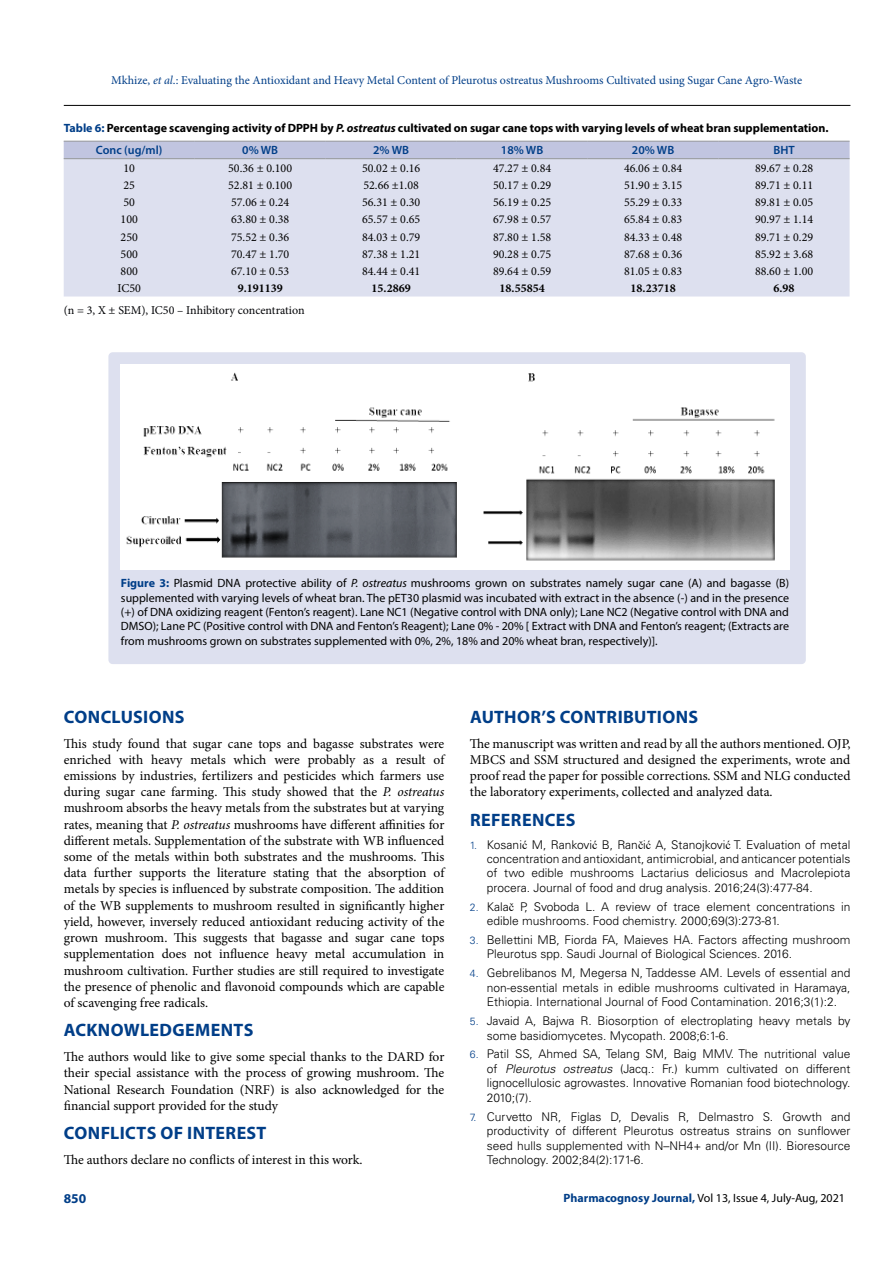
<style>
.page{position:relative;width:893px;height:1263px;background:#fff}
.page>*{position:absolute;margin:0;border:0;box-sizing:border-box;transform-origin:0 0}
.t1{font:700 18px "Myriad Pro";letter-spacing:.02em;color:#003e88}
.t2{font:13.5px/16.2px "Minion Pro";color:#000;text-align:justify}
.t3{font:700 13.5px "Myriad Pro";color:#003e88}
.t4{font:300 12px/14.5px "Univers LT Std";color:#000;text-align:justify}
.t5{font:12px/14.4px "Myriad Pro";color:#000;text-align:justify}
.t6{font:12px "Minion Pro";color:#000}
.t7{font:700 12px "Myriad Pro";color:#000}
.t8{font:12px "Minion Pro";letter-spacing:-.005em;color:#003e88}
.t9{font:12px "Minion Pro";color:#010205}
.t10{font:700 12px "Minion Pro";color:#000}
.t11{font:600 12px "Myriad Pro";color:#003e88}
.s1{font-style:italic}
.s2{color:#003e88}
.s3{font-weight:700;color:#003e88}
.s4{font-size:10.5px;color:#003e88}
.s5{font-family:"Times New Roman";font-weight:400}
</style>
<div class="page">
<hr style="left:64px;top:105px;width:786px;height:1px;background:#000">
<div style="left:64px;top:142px;width:786px;height:16px;background:#c1c5e0"></div>
<div style="left:64px;top:159px;width:786px;height:137px;background:#dde0ef"></div>
<hr style="left:64px;top:141px;width:131px;height:1px;background:#939598">
<hr style="left:195px;top:141px;width:131px;height:1px;background:#939598">
<hr style="left:326px;top:141px;width:131px;height:1px;background:#939598">
<hr style="left:457px;top:141px;width:131px;height:1px;background:#939598">
<hr style="left:588px;top:141px;width:131px;height:1px;background:#939598">
<hr style="left:719px;top:141px;width:131px;height:1px;background:#939598">
<hr style="left:64px;top:158px;width:131px;height:1px;background:#939598">
<hr style="left:195px;top:158px;width:131px;height:1px;background:#939598">
<hr style="left:326px;top:158px;width:131px;height:1px;background:#939598">
<hr style="left:457px;top:158px;width:131px;height:1px;background:#939598">
<hr style="left:588px;top:158px;width:131px;height:1px;background:#939598">
<hr style="left:719px;top:158px;width:131px;height:1px;background:#939598">
<div style="left:108px;top:352px;width:698px;height:312px;background:#dde0ef;border-radius:4px"></div>
<img style="left:121px;top:365px;width:668px;height:205px">
<p class="t8" style="left:111px;top:72px;width:692px">Mkhize, <span class="s1">et al</span>.: Evaluating the Antioxidant and Heavy Metal Content of Pleurotus ostreatus Mushrooms Cultivated using Sugar Cane Agro-Waste</p>
<p class="t7" style="left:64px;top:120px;width:766px"><span class="s2">Table 6:</span> Percentage scavenging activity of DPPH by <span class="s1">P. ostreatus</span> cultivated on sugar cane tops with varying levels of wheat bran supplementation.</p>
<p class="t11" style="left:96px;top:143px;width:68px">Conc (ug/ml)</p>
<p class="t11" style="left:242px;top:143px;width:37px">0% WB</p>
<p class="t11" style="left:373px;top:143px;width:37px">2% WB</p>
<p class="t11" style="left:501px;top:143px;width:44px">18% WB</p>
<p class="t11" style="left:632px;top:143px;width:44px">20% WB</p>
<p class="t11" style="left:773px;top:143px;width:23px">BHT</p>
<p class="t6" style="left:123px;top:160px;width:13px">10</p>
<p class="t6" style="left:228px;top:160px;width:65px">50.36 ± 0.100</p>
<p class="t6" style="left:362px;top:160px;width:60px">50.02 ± 0.16</p>
<p class="t6" style="left:493px;top:160px;width:60px">47.27 ± 0.84</p>
<p class="t6" style="left:624px;top:160px;width:60px">46.06 ± 0.84</p>
<p class="t6" style="left:755px;top:160px;width:60px">89.67 ± 0.28</p>
<p class="t6" style="left:123px;top:177px;width:13px">25</p>
<p class="t6" style="left:228px;top:177px;width:65px">52.81 ± 0.100</p>
<p class="t6" style="left:363px;top:177px;width:57px">52.66 ±1.08</p>
<p class="t6" style="left:493px;top:177px;width:60px">50.17 ± 0.29</p>
<p class="t6" style="left:624px;top:177px;width:60px">51.90 ± 3.15</p>
<p class="t6" style="left:755px;top:177px;width:60px">89.71 ± 0.11</p>
<p class="t6" style="left:123px;top:194px;width:13px">50</p>
<p class="t6" style="left:231px;top:194px;width:60px">57.06 ± 0.24</p>
<p class="t6" style="left:362px;top:194px;width:60px">56.31 ± 0.30</p>
<p class="t6" style="left:493px;top:194px;width:60px">56.19 ± 0.25</p>
<p class="t6" style="left:624px;top:194px;width:60px">55.29 ± 0.33</p>
<p class="t6" style="left:755px;top:194px;width:60px">89.81 ± 0.05</p>
<p class="t6" style="left:121px;top:211px;width:19px">100</p>
<p class="t6" style="left:231px;top:211px;width:60px">63.80 ± 0.38</p>
<p class="t6" style="left:362px;top:211px;width:60px">65.57 ± 0.65</p>
<p class="t6" style="left:493px;top:211px;width:60px">67.98 ± 0.57</p>
<p class="t6" style="left:624px;top:211px;width:60px">65.84 ± 0.83</p>
<p class="t6" style="left:755px;top:211px;width:60px">90.97 ± 1.14</p>
<p class="t6" style="left:121px;top:229px;width:19px">250</p>
<p class="t6" style="left:231px;top:229px;width:60px">75.52 ± 0.36</p>
<p class="t6" style="left:362px;top:229px;width:60px">84.03 ± 0.79</p>
<p class="t6" style="left:493px;top:229px;width:60px">87.80 ± 1.58</p>
<p class="t6" style="left:624px;top:229px;width:60px">84.33 ± 0.48</p>
<p class="t6" style="left:755px;top:229px;width:60px">89.71 ± 0.29</p>
<p class="t6" style="left:121px;top:246px;width:19px">500</p>
<p class="t6" style="left:231px;top:246px;width:60px">70.47 ± 1.70</p>
<p class="t6" style="left:362px;top:246px;width:60px">87.38 ± 1.21</p>
<p class="t6" style="left:493px;top:246px;width:60px">90.28 ± 0.75</p>
<p class="t6" style="left:624px;top:246px;width:60px">87.68 ± 0.36</p>
<p class="t6" style="left:755px;top:246px;width:60px">85.92 ± 3.68</p>
<p class="t6" style="left:121px;top:263px;width:19px">800</p>
<p class="t6" style="left:231px;top:263px;width:60px">67.10 ± 0.53</p>
<p class="t6" style="left:362px;top:263px;width:60px">84.44 ± 0.41</p>
<p class="t6" style="left:493px;top:263px;width:60px">89.64 ± 0.59</p>
<p class="t6" style="left:624px;top:263px;width:60px">81.05 ± 0.83</p>
<p class="t6" style="left:755px;top:263px;width:60px">88.60 ± 1.00</p>
<p class="t6" style="left:117px;top:280px;width:25px">IC50</p>
<p class="t10" style="left:238px;top:280px;width:47px">9.191139</p>
<p class="t10" style="left:372px;top:280px;width:41px">15.2869</p>
<p class="t10" style="left:500px;top:280px;width:47px">18.55854</p>
<p class="t10" style="left:631px;top:280px;width:47px">18.23718</p>
<p class="t10" style="left:774px;top:280px;width:23px">6.98</p>
<p class="t9" style="left:64px;top:302px;width:242px">(n = 3, X ± SEM), IC50 – Inhibitory concentration</p>
<p class="t5" style="left:121px;top:576px;width:670px"><span class="s3">Figure 3:</span> Plasmid DNA protective ability of <span class="s1">P. ostreatus</span> mushrooms grown on substrates namely sugar cane (A) and bagasse (B) supplemented with varying levels of wheat bran. The pET30 plasmid was incubated with extract in the absence (-) and in the presence (+) of DNA oxidizing reagent (Fenton’s reagent). Lane NC1 (Negative control with DNA only); Lane NC2 (Negative control with DNA and DMSO); Lane PC (Positive control with DNA and Fenton’s Reagent); Lane 0% - 20% [ Extract with DNA and Fenton’s reagent; (Extracts are from mushrooms grown on substrates supplemented with 0%, 2%, 18% and 20% wheat bran, respectively)].</p>
<h1 class="t1" style="left:64px;top:705px;width:122px">CONCLUSIONS</h1>
<p class="t2" style="left:64px;top:735px;width:382px">This study found that sugar cane tops and bagasse substrates were enriched with heavy metals which were probably as a result of emissions by industries, fertilizers and pesticides which farmers use during sugar cane farming. This study showed that the <span class="s1">P. ostreatus </span>mushroom absorbs the heavy metals from the substrates but at varying rates, meaning that <span class="s1">P. ostreatus</span> mushrooms have different affinities for different metals. Supplementation of the substrate with WB influenced some of the metals within both substrates and the mushrooms. This data further supports the literature stating that the absorption of metals by species is influenced by substrate composition. The addition of the WB supplements to mushroom resulted in significantly higher yield, however, inversely reduced antioxidant reducing activity of the grown mushroom. This suggests that bagasse and sugar cane tops supplementation does not influence heavy metal accumulation in mushroom cultivation. Further studies are still required to investigate the presence of phenolic and flavonoid compounds which are capable of scavenging free radicals.</p>
<h1 class="t1" style="left:64px;top:1018px;width:191px">ACKNOWLEDGEMENTS</h1>
<p class="t2" style="left:64px;top:1049px;width:382px">The authors would like to give some special thanks to the DARD for their special assistance with the process of growing mushroom. The National Research Foundation (NRF) is also acknowledged for the financial support provided for the study</p>
<h1 class="t1" style="left:64px;top:1121px;width:204px">CONFLICTS OF INTEREST</h1>
<p class="t2" style="left:64px;top:1151px;width:300px">The authors declare no conflicts of interest in this work.</p>
<h1 class="t1" style="left:470px;top:705px;width:230px">AUTHOR’S CONTRIBUTIONS</h1>
<p class="t2" style="left:470px;top:735px;width:382px">The manuscript was written and read by all the authors mentioned. OJP, MBCS and SSM structured and designed the experiments, wrote and proof read the paper for possible corrections. SSM and NLG conducted the laboratory experiments, collected and analyzed data.</p>
<h1 class="t1" style="left:470px;top:808px;width:107px">REFERENCES</h1>
<p class="t4" style="left:487px;top:837px;width:365px;text-indent:-17px"><span class="s4">1.</span> Kosani<span class="s5">ć</span> M, Rankovi<span class="s5">ć</span> B, Ran<span class="s5">č</span>i<span class="s5">ć</span> A, Stanojkovi<span class="s5">ć</span> T. Evaluation of metal concentration and antioxidant, antimicrobial, and anticancer potentials of two edible mushrooms Lactarius deliciosus and Macrolepiota procera. Journal of food and drug analysis. 2016;24(3):477-84.</p>
<p class="t4" style="left:487px;top:899px;width:365px;text-indent:-17px"><span class="s4">2.</span> Kala<span class="s5">č</span> P, Svoboda L. A review of trace element concentrations in edible mushrooms. Food chemistry. 2000;69(3):273-81.</p>
<p class="t4" style="left:487px;top:932px;width:365px;text-indent:-17px"><span class="s4">3.</span> Bellettini MB, Fiorda FA, Maieves HA. Factors affecting mushroom<br>Pleurotus spp. Saudi Journal of Biological Sciences. 2016.</p>
<p class="t4" style="left:487px;top:965px;width:365px;text-indent:-17px"><span class="s4">4.</span> Gebrelibanos M, Megersa N, Taddesse AM. Levels of essential and non-essential metals in edible mushrooms cultivated in Haramaya, Ethiopia. International Journal of Food Contamination. 2016;3(1):2.</p>
<p class="t4" style="left:487px;top:1013px;width:365px;text-indent:-17px"><span class="s4">5.</span> Javaid A, Bajwa R. Biosorption of electroplating heavy metals by some basidiomycetes. Mycopath. 2008;6:1-6.</p>
<p class="t4" style="left:487px;top:1047px;width:365px;text-indent:-17px"><span class="s4">6.</span> Patil SS, Ahmed SA, Telang SM, Baig MMV. The nutritional value of <span class="s1">Pleurotus ostreatus</span> (Jacq.: Fr.) kumm cultivated on different lignocellulosic agrowastes. Innovative Romanian food biotechnology.<br>2010;(7).</p>
<p class="t4" style="left:487px;top:1109px;width:365px;text-indent:-17px"><span class="s4">7.</span> Curvetto NR, Figlas D, Devalis R, Delmastro S. Growth and productivity of different Pleurotus ostreatus strains on sunflower seed hulls supplemented with N–NH4+ and/or Mn (II). Bioresource Technology. 2002;84(2):171-6.</p>
<p class="t3" style="left:64px;top:1189px;width:24px">850</p>
<p class="t5" style="left:563px;top:1190px;width:283px"><span class="s3">Pharmacognosy Journal,</span> Vol 13, Issue 4, July-Aug, 2021</p>
</div>
